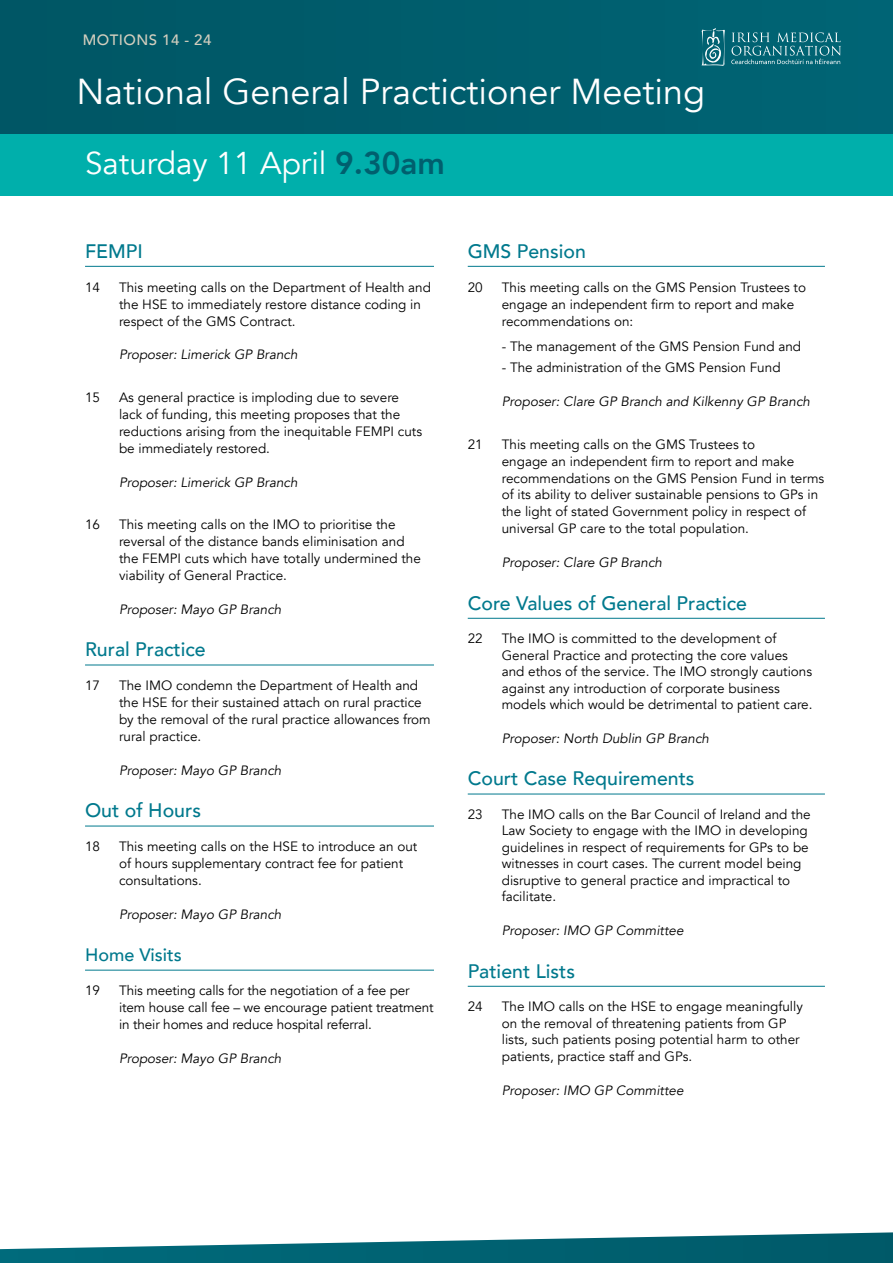
<style>
.page{position:relative;width:893px;height:1263px;background:#fff}
.page>*{position:absolute;margin:0;border:0;box-sizing:border-box;transform-origin:0 0}
.t1{font:36px "Avenir";color:#fff}
.t2{font:31.5px "Avenir";color:#fff}
.t3{font:500 19.5px "Avenir";color:#00798d}
.t4{font:500 18px "Avenir";color:#00798d}
.t5{font:500 15px "Avenir";letter-spacing:.03em;color:#d3cebe}
.t6{font:13.5px/17px "Avenir";color:#000}
.t7{font:italic 13.5px "Avenir";color:#000}
.s1{font-weight:800;color:#005f6e}
</style>
<div class="page">
<div style="left:0;top:0;width:893px;height:196px;background:#00afab"></div>
<div style="left:0;top:0;width:893px;height:134px;background:#005d6c"></div>
<svg style="left:0;top:1232px;width:893px;height:31px"></svg>
<hr style="left:85px;top:266px;width:349px;height:1px;background:#00798d">
<hr style="left:85px;top:665px;width:349px;height:1px;background:#00798d">
<hr style="left:85px;top:826px;width:349px;height:1px;background:#00798d">
<hr style="left:85px;top:970px;width:349px;height:1px;background:#00798d">
<hr style="left:468px;top:266px;width:357px;height:1px;background:#00798d">
<hr style="left:468px;top:618px;width:357px;height:1px;background:#00798d">
<hr style="left:468px;top:794px;width:357px;height:1px;background:#00798d">
<hr style="left:468px;top:986px;width:357px;height:1px;background:#00798d">
<svg style="left:701px;top:28px;width:24px;height:38px"></svg>
<svg style="left:731px;top:32px;width:110px;height:32px"></svg>
<p class="t5" style="left:83px;top:27px;width:130px">MOTIONS 14 - 24</p>
<h1 class="t1" style="left:77px;top:71px;width:630px">National General Practictioner Meeting</h1>
<h2 class="t2" style="left:85px;top:145px;width:361px">Saturday 11 April <span class="s1">9.30am</span></h2>
<h3 class="t3" style="left:85px;top:234px;width:59px">FEMPI</h3>
<p class="t6" style="left:85px;top:279px;width:17px">14</p>
<p class="t6" style="left:119px;top:279px;width:313px">This meeting calls on the Department of Health and the HSE to immediately restore distance coding in respect of the GMS Contract.</p>
<p class="t7" style="left:119px;top:347px;width:180px">Proposer: Limerick GP Branch</p>
<p class="t6" style="left:85px;top:389px;width:17px">15</p>
<p class="t6" style="left:119px;top:389px;width:305px">As general practice is imploding due to severe lack of funding, this meeting proposes that the reductions arising from the inequitable FEMPI cuts be immediately restored.</p>
<p class="t7" style="left:119px;top:474px;width:180px">Proposer: Limerick GP Branch</p>
<p class="t6" style="left:85px;top:516px;width:17px">16</p>
<p class="t6" style="left:119px;top:516px;width:303px">This meeting calls on the IMO to prioritise the reversal of the distance bands eliminisation and the FEMPI cuts which have totally undermined the viability of General Practice.</p>
<p class="t7" style="left:119px;top:601px;width:164px">Proposer: Mayo GP Branch</p>
<h3 class="t3" style="left:85px;top:633px;width:122px">Rural Practice</h3>
<p class="t6" style="left:85px;top:677px;width:17px">17</p>
<p class="t6" style="left:119px;top:677px;width:313px">The IMO condemn the Department of Health and the HSE for their sustained attach on rural practice by the removal of the rural practice allowances from rural practice.</p>
<p class="t7" style="left:119px;top:762px;width:164px">Proposer: Mayo GP Branch</p>
<h3 class="t3" style="left:85px;top:794px;width:117px">Out of Hours</h3>
<p class="t6" style="left:85px;top:838px;width:17px">18</p>
<p class="t6" style="left:119px;top:838px;width:300px">This meeting calls on the HSE to introduce an out of hours supplementary contract fee for patient consultations.</p>
<p class="t7" style="left:119px;top:906px;width:164px">Proposer: Mayo GP Branch</p>
<h3 class="t4" style="left:85px;top:939px;width:98px">Home Visits</h3>
<p class="t6" style="left:85px;top:982px;width:17px">19</p>
<p class="t6" style="left:119px;top:982px;width:316px">This meeting calls for the negotiation of a fee per item house call fee – we encourage patient treatment in their homes and reduce hospital referral.</p>
<p class="t7" style="left:119px;top:1050px;width:164px">Proposer: Mayo GP Branch</p>
<h3 class="t3" style="left:468px;top:234px;width:120px">GMS Pension</h3>
<p class="t6" style="left:468px;top:279px;width:17px">20</p>
<p class="t6" style="left:502px;top:279px;width:306px">This meeting calls on the GMS Pension Trustees to engage an independent firm to report and make recommendations on:</p>
<p class="t6" style="left:502px;top:338px;width:301px">- The management of the GMS Pension Fund and</p>
<p class="t6" style="left:502px;top:359px;width:280px">- The administration of the GMS Pension Fund</p>
<p class="t7" style="left:502px;top:393px;width:310px">Proposer: Clare GP Branch and Kilkenny GP Branch</p>
<p class="t6" style="left:468px;top:436px;width:17px">21</p>
<p class="t6" style="left:502px;top:436px;width:324px">This meeting calls on the GMS Trustees to<br>engage an independent firm to report and make recommendations on the GMS Pension Fund in terms of its ability to deliver sustainable pensions to GPs in the light of stated Government policy in respect of universal GP care to the total population.</p>
<p class="t7" style="left:502px;top:555px;width:162px">Proposer: Clare GP Branch</p>
<h3 class="t3" style="left:468px;top:586px;width:281px">Core Values of General Practice</h3>
<p class="t6" style="left:468px;top:630px;width:17px">22</p>
<p class="t6" style="left:502px;top:630px;width:312px;line-height:16.5px">The IMO is committed to the development of General Practice and protecting the core values and ethos of the service. The IMO strongly cautions against any introduction of corporate business models which would be detrimental to patient care.</p>
<p class="t7" style="left:502px;top:730px;width:209px">Proposer: North Dublin GP Branch</p>
<h3 class="t3" style="left:468px;top:762px;width:228px">Court Case Requirements</h3>
<p class="t6" style="left:468px;top:806px;width:17px">23</p>
<p class="t6" style="left:502px;top:806px;width:310px;line-height:16.5px">The IMO calls on the Bar Council of Ireland and the Law Society to engage with the IMO in developing guidelines in respect of requirements for GPs to be witnesses in court cases. The current model being disruptive to general practice and impractical to facilitate.</p>
<p class="t7" style="left:502px;top:922px;width:183px">Proposer: IMO GP Committee</p>
<h3 class="t3" style="left:468px;top:954px;width:109px">Patient Lists</h3>
<p class="t6" style="left:468px;top:998px;width:17px">24</p>
<p class="t6" style="left:502px;top:998px;width:303px;line-height:16.5px">The IMO calls on the HSE to engage meaningfully on the removal of threatening patients from GP lists, such patients posing potential harm to other patients, practice staff and GPs.</p>
<p class="t7" style="left:502px;top:1082px;width:183px">Proposer: IMO GP Committee</p>
</div>
